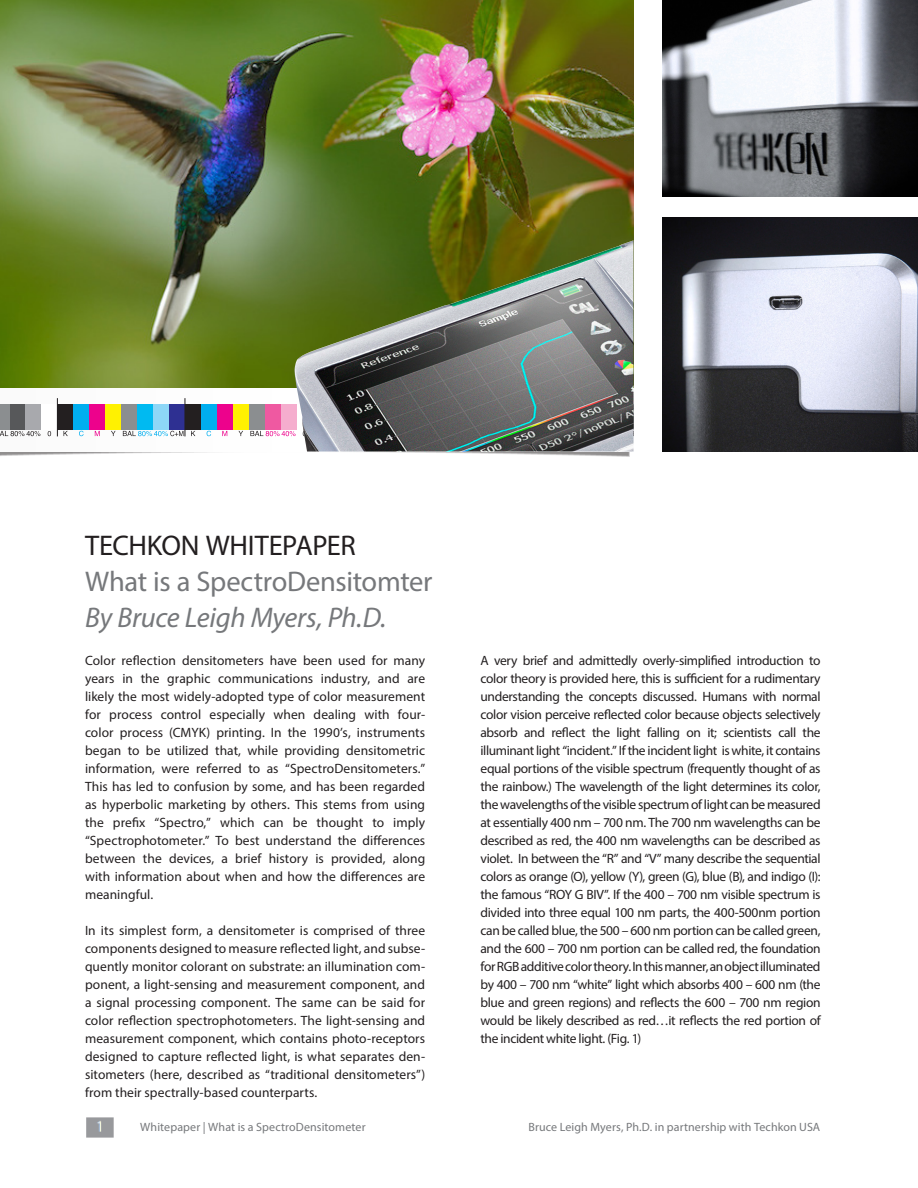
<style>
.page{position:relative;width:918px;height:1188px;background:#fff}
.page>*{position:absolute;margin:0;border:0;box-sizing:border-box;transform-origin:0 0}
.t1{font:28.5px "Myriad Pro";letter-spacing:-.01em;color:#76787b}
.t2{font:italic 28.5px "Myriad Pro";letter-spacing:-.01em;color:#76787b}
.t3{font:28.5px "Myriad Pro";letter-spacing:-.015em;color:#231f20}
.t4{font:13.5px/18px "Myriad Pro";color:#231f20;text-align:justify}
.t5{font:12px "Myriad Pro";letter-spacing:.01em;color:#76787b}
</style>
<div class="page">
<img style="left:663px;top:0;width:255px;height:196px">
<img style="left:663px;top:218px;width:255px;height:234px">
<img style="left:0;top:0;width:634px;height:388px">
<div style="left:121px;top:405px;width:16px;height:25px;background:#8b8e90"></div>
<div style="left:57px;top:405px;width:16px;height:25px;background:#231f20"></div>
<div style="left:73px;top:405px;width:16px;height:25px;background:#00aeef"></div>
<div style="left:89px;top:405px;width:16px;height:25px;background:#ed028c"></div>
<div style="left:105px;top:405px;width:16px;height:25px;background:#fff101"></div>
<div style="left:185px;top:405px;width:16px;height:25px;background:#231f20"></div>
<div style="left:201px;top:405px;width:16px;height:25px;background:#00aeef"></div>
<div style="left:265px;top:405px;width:16px;height:25px;background:#ef59a1"></div>
<div style="left:281px;top:405px;width:16px;height:25px;background:#f5adce"></div>
<div style="left:10px;top:405px;width:16px;height:25px;background:#57585a"></div>
<div style="left:26px;top:405px;width:15px;height:25px;background:#a8a9ad"></div>
<div style="left:217px;top:405px;width:16px;height:25px;background:#ed028c"></div>
<div style="left:233px;top:405px;width:16px;height:25px;background:#fff101"></div>
<div style="left:0;top:405px;width:10px;height:25px;background:#8b8e90"></div>
<div style="left:249px;top:405px;width:16px;height:25px;background:#8b8e90"></div>
<hr style="left:57px;top:398px;width:1px;height:38px;background:#231f20">
<hr style="left:822px;top:398px;width:1px;height:38px;background:#231f20">
<div style="left:169px;top:405px;width:16px;height:25px;background:#2e3092"></div>
<hr style="left:185px;top:398px;width:1px;height:38px;background:#231f20">
<div style="left:137px;top:405px;width:16px;height:25px;background:#00baf1"></div>
<div style="left:153px;top:405px;width:16px;height:25px;background:#8dd7f7"></div>
<svg style="left:0;top:423px;width:630px;height:34px"></svg>
<img style="left:294px;top:240px;width:340px;height:212px">
<img style="left:86px;top:1117px;width:28px;height:21px">
<h1 class="t3" style="left:85px;top:527px;width:272px">TECHKON WHITEPAPER</h1>
<h1 class="t1" style="left:85px;top:563px;width:349px">What is a SpectroDensitomter</h1>
<h1 class="t2" style="left:85px;top:599px;width:303px">By Bruce Leigh Myers, Ph.D.</h1>
<p class="t4" style="left:85px;top:651px;width:342px">Color reflection densitometers have been used for many years in the graphic communications industry, and are likely the most widely-adopted type of color measurement for process control especially when dealing with four&shy;color process (CMYK) printing. In the 1990’s, instruments began to be utilized that, while providing densitometric information, were referred to as “SpectroDensitometers.” This has led to confusion by some, and has been regarded as hyperbolic marketing by others. This stems from using the prefix “Spectro,” which can be thought to imply “Spectrophotometer.” To best understand the differences between the devices, a brief history is provided, along with information about when and how the differences are meaningful.</p>
<p class="t4" style="left:85px;top:921px;width:342px">In its simplest form, a densitometer is comprised of three components designed to measure reflected light, and subse&shy;quently monitor colorant on substrate: an illumination com&shy;ponent, a light-sensing and measurement component, and a signal processing component. The same can be said for color reflection spectrophotometers. The light-sensing and measurement component, which contains photo-receptors designed to capture reflected light, is what separates den&shy;sitometers (here, described as “traditional densitometers”) from their spectrally-based counterparts.</p>
<p class="t4" style="left:480px;top:651px;width:342px">A very brief and admittedly overly-simplified introduction to color theory is provided here, this is sufficient for a rudimentary understanding the concepts discussed. Humans with normal color vision perceive reflected color because objects selectively absorb and reflect the light falling on it; scientists call the illuminant light “incident.” If the incident light is white, it contains equal portions of the visible spectrum (frequently thought of as the rainbow.) The wavelength of the light determines its color, the wavelengths of the visible spectrum of light can be measured at essentially 400 nm – 700 nm. The 700 nm wavelengths can be described as red, the 400 nm wavelengths can be described as violet. In between the “R” and “V” many describe the sequential colors as orange (O), yellow (Y), green (G), blue (B), and indigo (I): the famous “ROY G BIV”. If the 400 – 700 nm visible spectrum is divided into three equal 100 nm parts, the 400-500nm portion can be called blue, the 500 – 600 nm portion can be called green, and the 600 – 700 nm portion can be called red, the foundation for RGB additive color theory. In this manner, an object illuminated by 400 – 700 nm “white” light which absorbs 400 – 600 nm (the blue and green regions) and reflects the 600 – 700 nm region would be likely described as red…it reflects the red portion of the incident white light. (Fig. 1)</p>
<p class="t5" style="left:140px;top:1120px;width:227px">Whitepaper | What is a SpectroDensitometer</p>
<p class="t5" style="left:528px;top:1120px;width:293px">Bruce Leigh Myers, Ph.D. in partnership with Techkon USA</p>
</div>
